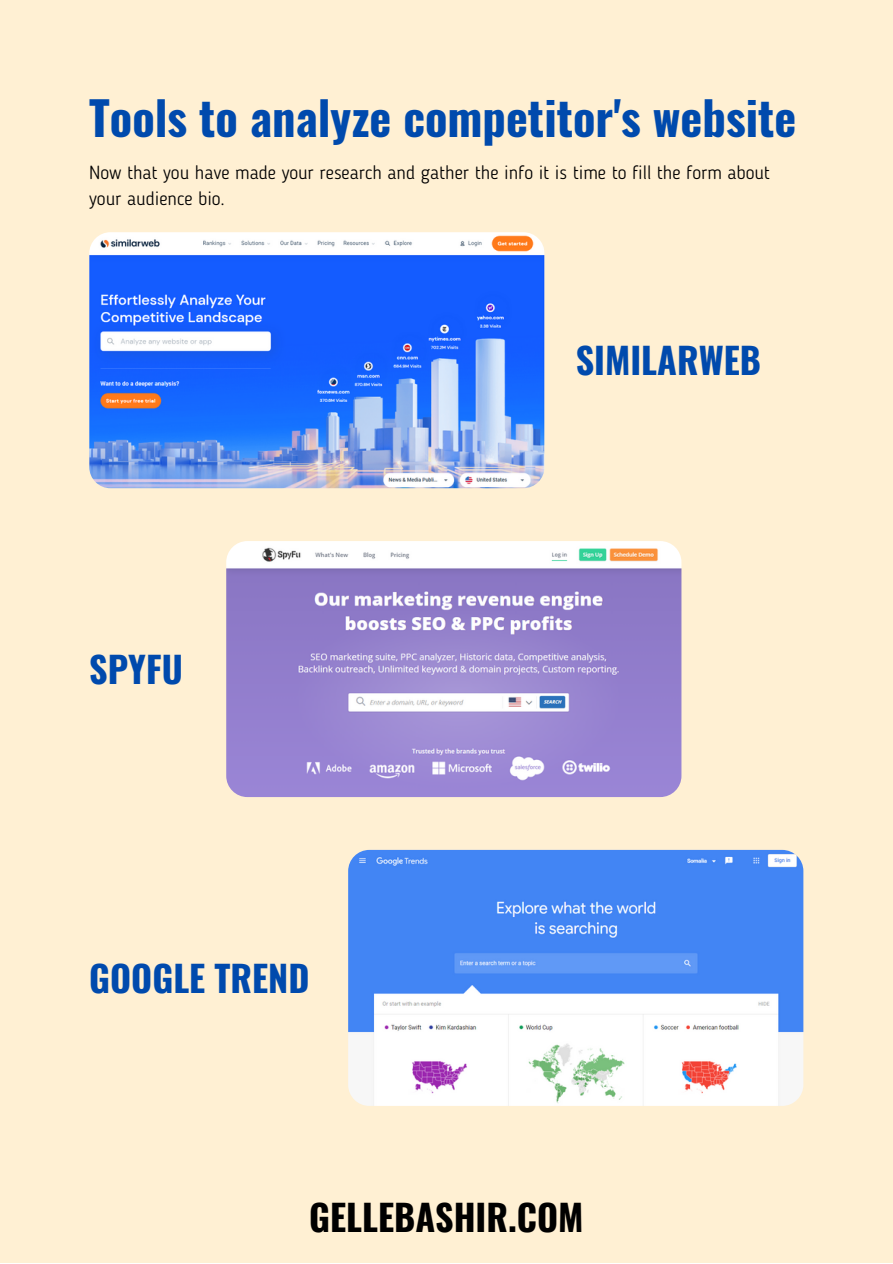
<style>
.page{position:relative;width:893px;height:1264px;background:#fff}
.page>*{position:absolute;margin:0;border:0;box-sizing:border-box;transform-origin:0 0}
.t1{font:700 46.5px "Oswald";color:#004aad}
.t2{font:700 36px "Oswald";color:#004aad}
.t3{font:700 36px "Oswald";color:#000}
.t4{font:300 18.75px/25.8px "Blogger Sans";color:#000}
</style>
<div class="page">
<div style="left:0;top:0;width:892px;height:1262px;background:#fff0d3"></div>
<img style="left:89px;top:232px;width:455px;height:256px;border-radius:21px">
<img style="left:226px;top:541px;width:455px;height:256px;border-radius:21px">
<img style="left:348px;top:849px;width:455px;height:256px;border-radius:21px">
<h1 class="t1" style="left:89px;top:82px;width:708px">Tools to analyze competitor's website</h1>
<p class="t4" style="left:89px;top:161px;width:682px">Now that you have made your research and gather the info it is time to fill the form about your audience bio.</p>
<h2 class="t2" style="left:89px;top:640px;width:95px">SPYFU</h2>
<h2 class="t2" style="left:89px;top:949px;width:222px">GOOGLE TREND</h2>
<h2 class="t2" style="left:575px;top:332px;width:187px">SIMILARWEB</h2>
<h2 class="t3" style="left:309px;top:1189px;width:276px">GELLEBASHIR.COM</h2>
</div>
